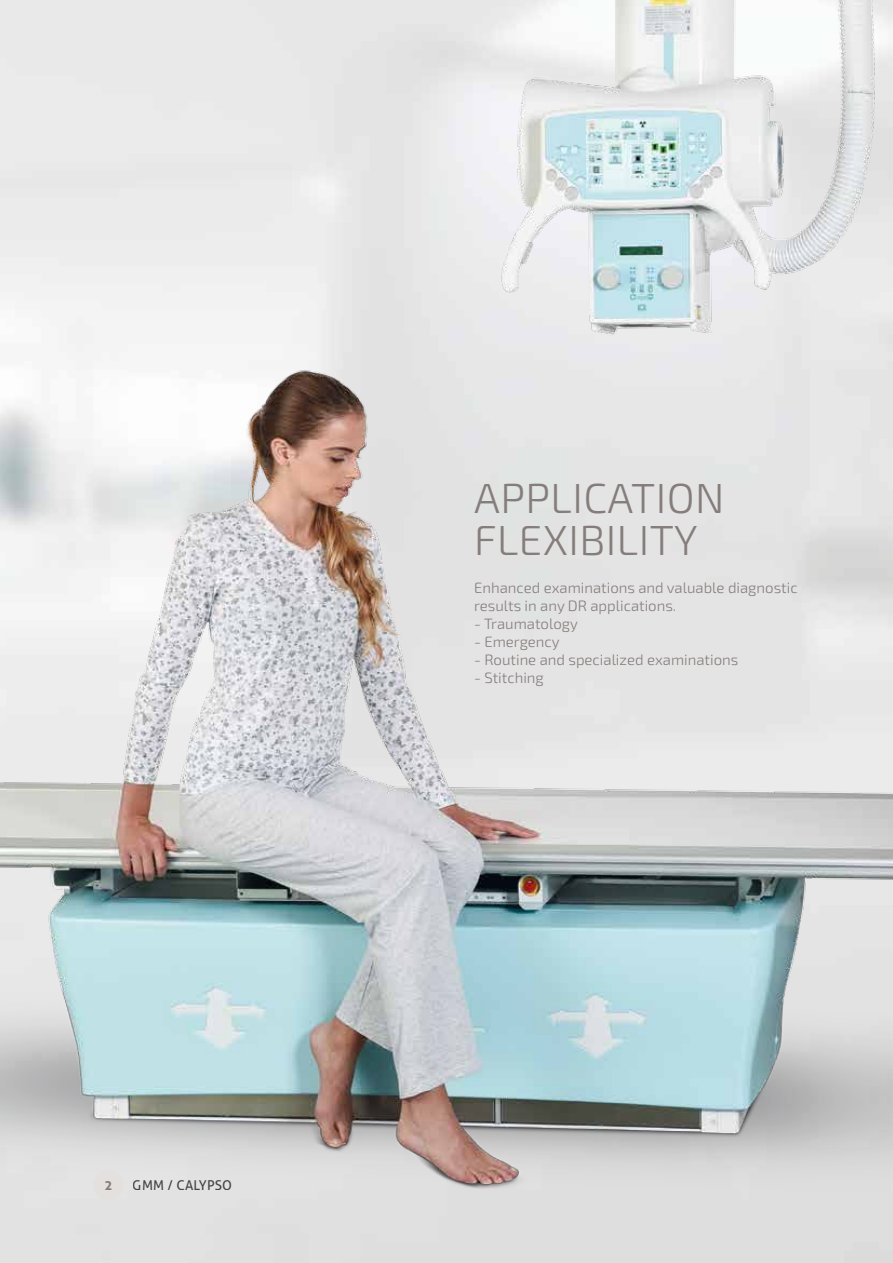
<style>
.page{position:relative;width:893px;height:1263px;background:#fff}
.page>*{position:absolute;margin:0;border:0;box-sizing:border-box;transform-origin:0 0}
.t1{font:300 42px/42px "Exo 2";letter-spacing:.01em;color:#847d7b}
.t2{font:300 15px/18px "Exo 2";color:#847d7b}
.t3{font:13.5px "Aller";letter-spacing:.01em;color:#000}
.t4{font:700 13.5px "Aller";color:#847d7b}
</style>
<div class="page">
<img style="left:0;top:0;width:893px;height:1263px">
<div style="left:94px;top:1170px;width:29px;height:30px;background:#e3e0de;border-radius:50%"></div>
<p class="t4" style="left:104px;top:1177px;width:10px">2</p>
<p class="t3" style="left:133px;top:1176px;width:101px">GMM / CALYPSO</p>
<h1 class="t1" style="left:474px;top:478px;width:252px">APPLICATION<br>FLEXIBILITY</h1>
<p class="t2" style="left:474px;top:579px;width:325px">Enhanced examinations and valuable diagnostic results in any DR applications.</p>
<p class="t2" style="left:474px;top:615px;width:105px">- Traumatology</p>
<p class="t2" style="left:474px;top:633px;width:87px">- Emergency</p>
<p class="t2" style="left:474px;top:651px;width:266px">- Routine and specialized examinations</p>
<p class="t2" style="left:474px;top:669px;width:71px">- Stitching</p>
</div>
